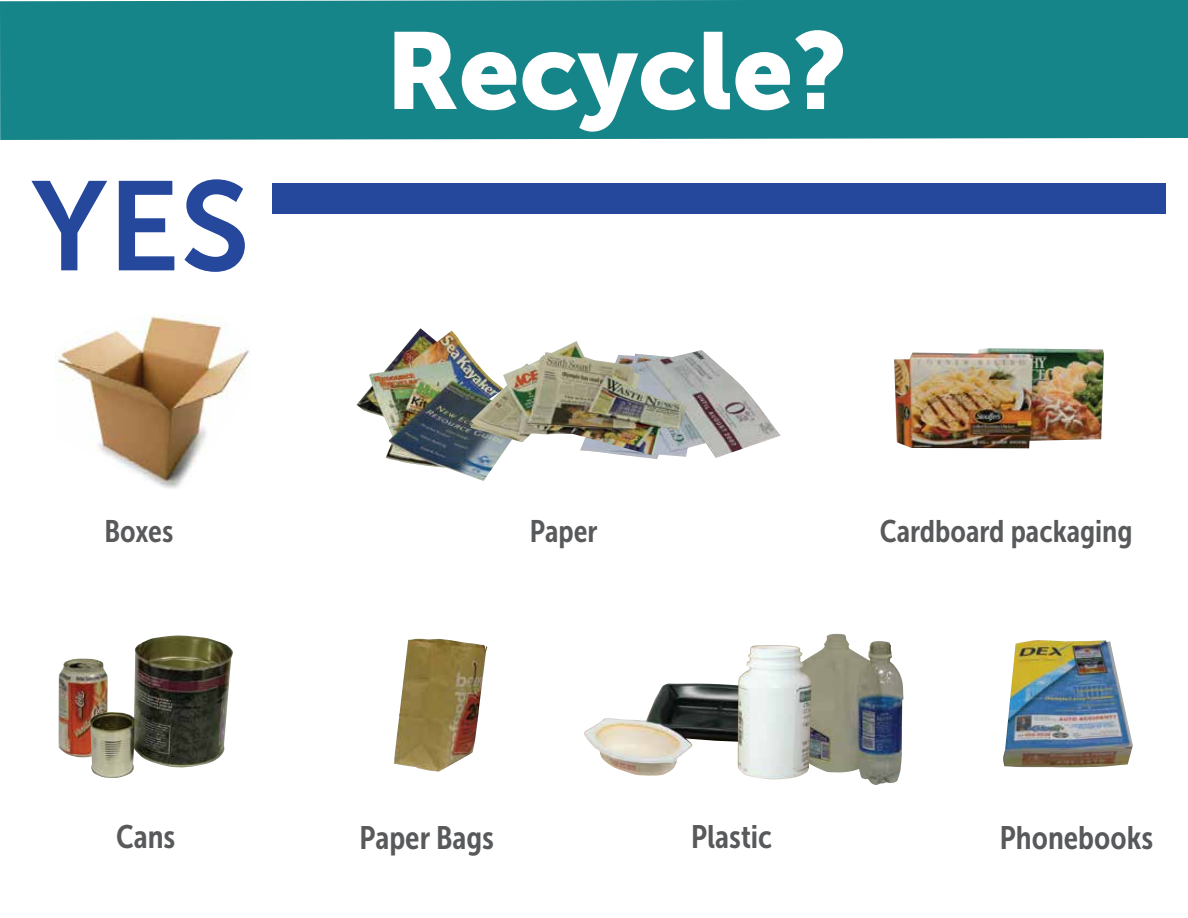
<style>
.page{position:relative;width:1188px;height:918px;background:#fff}
.page>*{position:absolute;margin:0;border:0;box-sizing:border-box;transform-origin:0 0}
.t1{font:126.15px "Museo Sans 700";color:#25479c}
.t2{font:108px "Museo Sans 900";color:#fff}
.t3{font:32.4px "Museo Sans Cond 700";color:#58595b}
.t4{font:31.05px "Museo Sans Cond 700";color:#58595b}
</style>
<div class="page">
<div style="left:0;top:0;width:1188px;height:140px;background:#16858a"></div>
<div style="left:272px;top:183px;width:893px;height:31px;background:#25479c"></div>
<img style="left:1003px;top:640px;width:130px;height:128px">
<img style="left:632px;top:350px;width:149px;height:109px">
<img style="left:357px;top:328px;width:144px;height:153px">
<img style="left:470px;top:341px;width:217px;height:115px">
<img style="left:894px;top:348px;width:210px;height:100px">
<img style="left:58px;top:658px;width:32px;height:99px">
<img style="left:90px;top:635px;width:143px;height:143px">
<img style="left:393px;top:639px;width:94px;height:133px">
<img style="left:812px;top:634px;width:92px;height:151px">
<img style="left:584px;top:683px;width:154px;height:93px">
<img style="left:738px;top:645px;width:74px;height:135px">
<img style="left:55px;top:314px;width:194px;height:175px">
<h1 class="t1" style="left:31px;top:157px;width:220px">YES</h1>
<p class="t4" style="left:104px;top:514px;width:70px">Boxes</p>
<h2 class="t2" style="left:385px;top:10px;width:464px">Recycle?</h2>
<p class="t4" style="left:530px;top:514px;width:69px">Paper</p>
<p class="t4" style="left:880px;top:514px;width:254px">Cardboard packaging</p>
<p class="t3" style="left:116px;top:818px;width:61px">Cans</p>
<p class="t3" style="left:360px;top:819px;width:136px">Paper Bags</p>
<p class="t3" style="left:691px;top:818px;width:82px">Plastic</p>
<p class="t3" style="left:1000px;top:819px;width:155px">Phonebooks</p>
</div>
